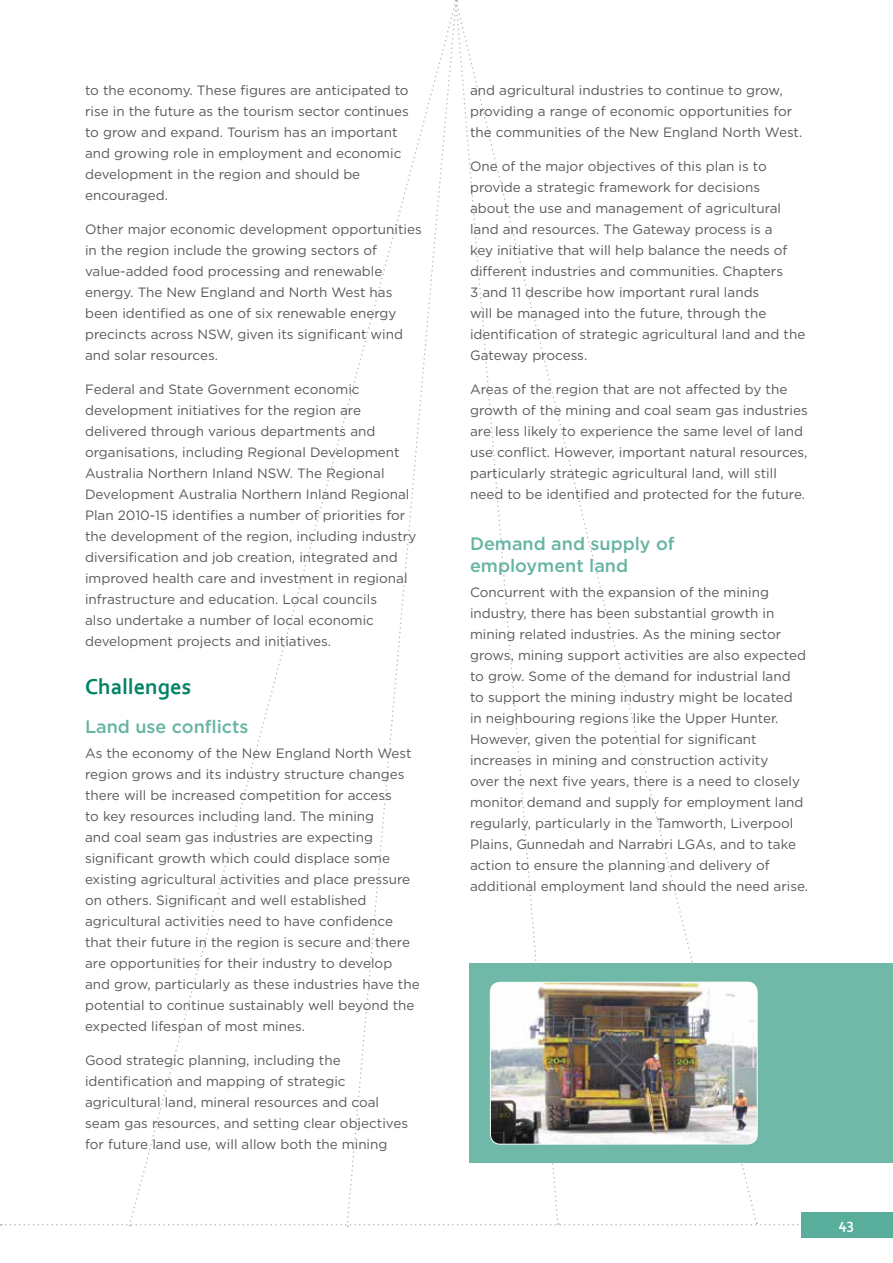
<style>
.page{position:relative;width:893px;height:1263px;background:#fff}
.page>*{position:absolute;margin:0;border:0;box-sizing:border-box;transform-origin:0 0}
.t1{font:700 22.5px "Corbel";color:#008265}
.t2{font:500 18px/21.6px "Gotham";color:#66b4a2}
.t3{font:700 15.15px "Corbel";color:#fff}
.t4{font:13.5px/21px "Gotham";color:#58595b}
</style>
<div class="page">
<svg style="left:346px;top:4px;width:109px;height:1218px"></svg>
<svg style="left:455px;top:1px;width:301px;height:1219px"></svg>
<svg style="left:0;top:1222px;width:799px;height:5px"></svg>
<div style="left:801px;top:1212px;width:92px;height:26px;background:#59ae9b"></div>
<div style="left:470px;top:963px;width:423px;height:200px;background:#70b9a9"></div>
<img style="left:490px;top:982px;width:267px;height:162px">
<div style="left:490px;top:982px;width:267px;height:162px;border:1px solid #fff;border-radius:10px"></div>
<p class="t4" style="left:85px;top:80px;width:325px">to the economy. These figures are anticipated to rise in the future as the tourism sector continues to grow and expand. Tourism has an important and growing role in employment and economic development in the region and should be encouraged.</p>
<p class="t4" style="left:85px;top:218px;width:338px">Other major economic development opportunities in the region include the growing sectors of value-added food processing and renewable energy. The New England and North West has been identified as one of six renewable energy precincts across NSW, given its significant wind and solar resources.</p>
<p class="t4" style="left:85px;top:378px;width:333px">Federal and State Government economic development initiatives for the region are delivered through various departments and organisations, including Regional Development Australia Northern Inland NSW. The Regional Development Australia Northern Inland Regional Plan 2010-15 identifies a number of priorities for the development of the region, including industry diversification and job creation, integrated and improved health care and investment in regional infrastructure and education. Local councils<br>also undertake a number of local economic development projects and initiatives.</p>
<h1 class="t1" style="left:85px;top:673px;width:108px">Challenges</h1>
<h2 class="t2" style="left:85px;top:715px;width:165px">Land use conflicts</h2>
<p class="t4" style="left:85px;top:742px;width:336px">As the economy of the New England North West region grows and its industry structure changes there will be increased competition for access<br>to key resources including land. The mining<br>and coal seam gas industries are expecting significant growth which could displace some existing agricultural activities and place pressure on others. Significant and well established agricultural activities need to have confidence that their future in the region is secure and there are opportunities for their industry to develop and grow, particularly as these industries have the potential to continue sustainably well beyond the expected lifespan of most mines.</p>
<p class="t4" style="left:85px;top:1049px;width:325px">Good strategic planning, including the identification and mapping of strategic agricultural land, mineral resources and coal seam gas resources, and setting clear objectives for future land use, will allow both the mining</p>
<p class="t4" style="left:470px;top:80px;width:334px">and agricultural industries to continue to grow, providing a range of economic opportunities for the communities of the New England North West.</p>
<p class="t4" style="left:470px;top:155px;width:337px">One of the major objectives of this plan is to provide a strategic framework for decisions<br>about the use and management of agricultural land and resources. The Gateway process is a<br>key initiative that will help balance the needs of different industries and communities. Chapters<br>3 and 11 describe how important rural lands<br>will be managed into the future, through the identification of strategic agricultural land and the Gateway process.</p>
<p class="t4" style="left:470px;top:378px;width:339px">Areas of the region that are not affected by the growth of the mining and coal seam gas industries are less likely to experience the same level of land use conflict. However, important natural resources, particularly strategic agricultural land, will still need to be identified and protected for the future.</p>
<h2 class="t2" style="left:470px;top:533px;width:206px">Demand and supply of employment land</h2>
<p class="t4" style="left:470px;top:581px;width:340px">Concurrent with the expansion of the mining industry, there has been substantial growth in mining related industries. As the mining sector grows, mining support activities are also expected to grow. Some of the demand for industrial land<br>to support the mining industry might be located<br>in neighbouring regions like the Upper Hunter.<br>However, given the potential for significant increases in mining and construction activity<br>over the next five years, there is a need to closely monitor demand and supply for employment land regularly, particularly in the Tamworth, Liverpool Plains, Gunnedah and Narrabri LGAs, and to take action to ensure the planning and delivery of additional employment land should the need arise.</p>
<p class="t3" style="left:839px;top:1215px;width:17px">43</p>
</div>
